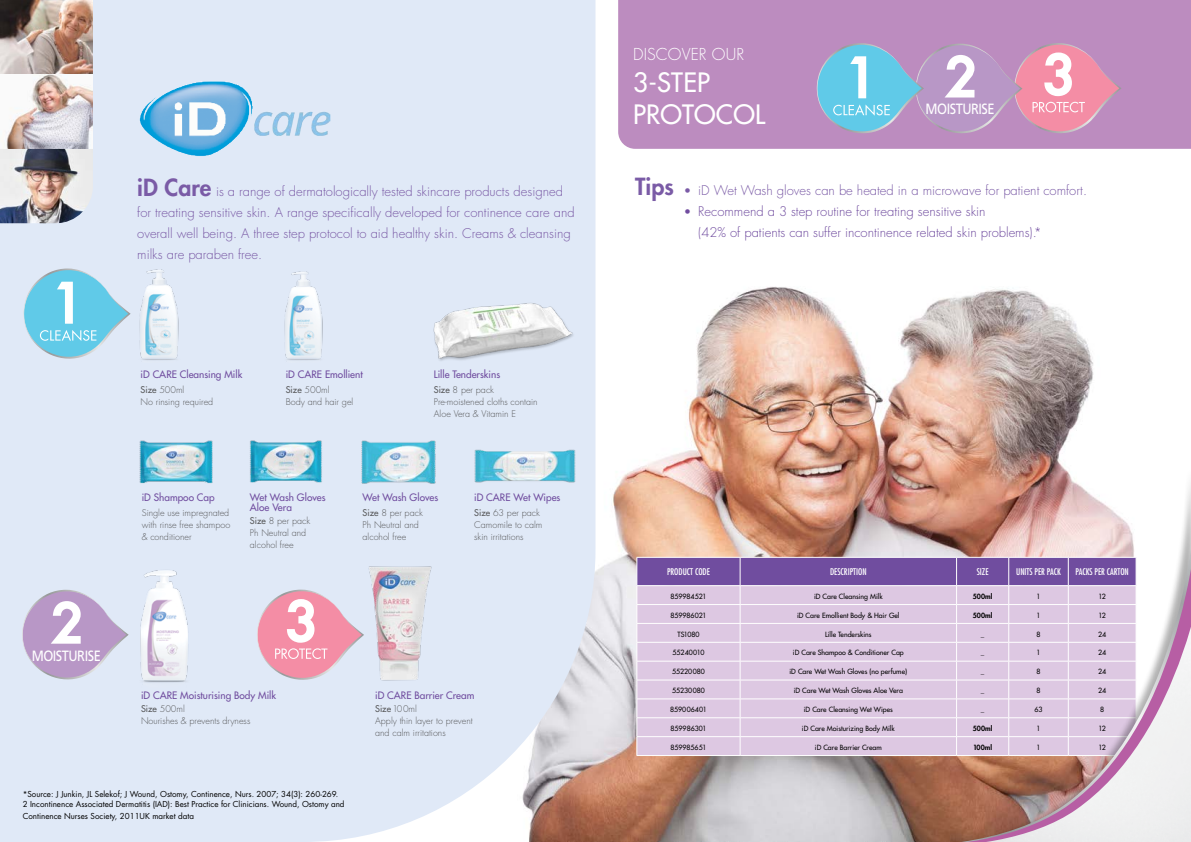
<style>
.page{position:relative;width:1191px;height:842px;background:#fff}
.page>*{position:absolute;margin:0;border:0;box-sizing:border-box;transform-origin:0 0}
.t1{font:500 26px/32px "Futura Std";letter-spacing:.005em;color:#fff}
.t2{font:300 16px "Futura Std";letter-spacing:.005em;color:#fff}
.t3{font:14.9px "Frutiger";letter-spacing:-.04em;color:#fff;scale:.86 1}
.t4{font:300 13px/21px "Futura Std";color:#7a5ba6}
.t5{font:300 13px "Futura Std";color:#704c9f}
.t6{font:300 13px "Futura Std";color:#7a5aa6}
.cuerpo_de_texto{font:500 10px/10px "Futura Std";color:#704d9f}
.cuerpo_de_texto-2{font:300 9px/12px "Futura Std";color:#58595b}
.t7{font:condensed 9px "Futura Std";color:#fff}
.t8{font:8px/10px "Futura Std";color:#000}
.t9{font:500 7px "Futura Std";color:#000}
.t10{font:800 7px "Futura Std";color:#000}
.s1{font-weight:800;font-size:23px}
.s2{font-weight:500}
.s3{font-weight:800;font-size:23px;color:#7a5ba6}
.s4{font-weight:800;font-size:12px}
</style>
<div class="page">
<img style="left:595px;top:241px;width:499px;height:601px">
<svg style="left:636px;top:557px;width:254px;height:198px;background:#d0bada"></svg>
<hr style="left:636px;top:755px;width:104px;height:1px;background:#fff">
<hr style="left:740px;top:755px;width:216px;height:1px;background:#fff">
<div style="left:0;top:0;width:595px;height:842px;background:#e0e9f7"></div>
<img style="left:0;top:0;width:93px;height:223px">
<div style="left:618px;top:0;width:573px;height:149px;background:#bc8cbf"></div>
<img style="left:366px;top:553px;width:72px;height:133px">
<div style="left:890px;top:467px;width:301px;height:375px;background:#000;opacity:.31"></div>
<svg style="left:900px;top:475px;width:291px;height:367px"></svg>
<svg style="left:20px;top:265px;width:111px;height:103px;background:#a0d9ed"></svg>
<svg style="left:253px;top:586px;width:111px;height:103px;background:#eabdce"></svg>
<img style="left:124px;top:563px;width:79px;height:124px">
<img style="left:138px;top:434px;width:84px;height:67px">
<img style="left:240px;top:433px;width:92px;height:68px">
<img style="left:346px;top:432px;width:99px;height:69px">
<img style="left:466px;top:444px;width:111px;height:49px">
<img style="left:284px;top:267px;width:42px;height:95px">
<img style="left:139px;top:264px;width:43px;height:99px">
<svg style="left:0;top:841px;width:309px;height:1px"></svg>
<img style="left:255px;top:81px;width:75px;height:55px">
<svg style="left:304px;top:150px;width:65px;height:13px"></svg>
<img style="left:137px;top:73px;width:118px;height:88px">
<svg style="left:813px;top:40px;width:308px;height:103px;background:#b7a1c6"></svg>
<svg style="left:18px;top:586px;width:111px;height:101px;background:#ccc0dd"></svg>
<img style="left:419px;top:295px;width:161px;height:76px">
<p class="t4" style="left:137px;top:181px;width:439px"><span class="s1">iD Care</span> is a range of dermatologically tested skincare products designed for treating sensitive skin. A range specifically developed for continence care and overall well being. A three step protocol to aid healthy skin. Creams &amp; cleansing milks are paraben free.</p>
<p class="cuerpo_de_texto" style="left:141px;top:369px;width:103px">iD CARE Cleansing Milk</p>
<p class="cuerpo_de_texto-2" style="left:141px;top:384px;width:45px"><span class="s2">Size</span> 500ml</p>
<p class="cuerpo_de_texto-2" style="left:141px;top:396px;width:74px">No rinsing required</p>
<p class="cuerpo_de_texto" style="left:286px;top:369px;width:79px">iD CARE Emollient</p>
<p class="cuerpo_de_texto-2" style="left:286px;top:384px;width:45px"><span class="s2">Size</span> 500ml</p>
<p class="cuerpo_de_texto-2" style="left:286px;top:396px;width:69px">Body and hair gel</p>
<p class="cuerpo_de_texto" style="left:434px;top:369px;width:68px">Lille Tenderskins</p>
<p class="cuerpo_de_texto-2" style="left:434px;top:384px;width:62px"><span class="s2">Size</span> 8 per pack</p>
<p class="cuerpo_de_texto-2" style="left:434px;top:396px;width:105px">Pre-moistened cloths contain<br>Aloe Vera &amp; Vitamin E</p>
<p class="cuerpo_de_texto" style="left:142px;top:492px;width:74px">iD Shampoo Cap</p>
<p class="cuerpo_de_texto-2" style="left:142px;top:507px;width:90px">Single use impregnated with rinse free shampoo &amp; conditioner</p>
<p class="cuerpo_de_texto" style="left:250px;top:492px;width:77px">Wet Wash Gloves<br>Aloe Vera</p>
<p class="cuerpo_de_texto-2" style="left:250px;top:515px;width:62px"><span class="s2">Size</span> 8 per pack</p>
<p class="cuerpo_de_texto-2" style="left:250px;top:527px;width:58px">Ph Neutral and alcohol free</p>
<p class="cuerpo_de_texto" style="left:362px;top:492px;width:77px">Wet Wash Gloves</p>
<p class="cuerpo_de_texto-2" style="left:362px;top:507px;width:62px"><span class="s2">Size</span> 8 per pack</p>
<p class="cuerpo_de_texto-2" style="left:362px;top:519px;width:58px">Ph Neutral and alcohol free</p>
<p class="cuerpo_de_texto" style="left:474px;top:493px;width:88px">iD CARE Wet Wipes</p>
<p class="cuerpo_de_texto-2" style="left:474px;top:507px;width:67px"><span class="s2">Size</span> 63 per pack</p>
<p class="cuerpo_de_texto-2" style="left:474px;top:519px;width:70px">Camomile to calm skin irritations</p>
<p class="t3" style="left:32px;top:647px;width:82px">MOISTURISE</p>
<p class="cuerpo_de_texto" style="left:141px;top:690px;width:137px">iD CARE Moisturising Body Milk</p>
<p class="cuerpo_de_texto-2" style="left:141px;top:703px;width:45px"><span class="s2">Size</span> 500ml</p>
<p class="cuerpo_de_texto-2" style="left:141px;top:715px;width:111px">Nourishes &amp; prevents dryness</p>
<p class="t8" style="left:23px;top:789px;width:323px">*Source: J Junkin, JL Selekof; J Wound, Ostomy, Continence, Nurs. 2007; 34(3): 260-269.<br>2 Incontinence Associated Dermatitis (IAD): Best Practice for Clinicians. Wound, Ostomy and</p>
<p class="t8" style="left:23px;top:811px;width:173px">Continence Nurses Society, 2011UK market data</p>
<p class="cuerpo_de_texto" style="left:375px;top:691px;width:101px">iD CARE Barrier Cream</p>
<p class="cuerpo_de_texto-2" style="left:375px;top:703px;width:43px"><span class="s2">Size</span> 100ml</p>
<p class="cuerpo_de_texto-2" style="left:375px;top:715px;width:99px">Apply thin layer to prevent and calm irritations</p>
<p class="t2" style="left:633px;top:45px;width:113px">DISCOVER OUR</p>
<p class="t1" style="left:633px;top:67px;width:133px">3-STEP<br>PROTOCOL</p>
<p class="t3" style="left:925px;top:100px;width:82px">MOISTURISE</p>
<p class="t6" style="left:635px;top:183px;width:453px"><span class="s3">Tips</span> <span class="s4">•</span> iD Wet Wash gloves can be heated in a microwave for patient comfort.</p>
<p class="t5" style="left:684px;top:204px;width:303px"><span class="s4">•</span> Recommend a 3 step routine for treating sensitive skin</p>
<p class="t5" style="left:698px;top:225px;width:345px">(42% of patients can suffer incontinence related skin problems).*</p>
<p class="t7" style="left:667px;top:566px;width:44px">PRODUCT CODE</p>
<p class="t7" style="left:830px;top:566px;width:38px">DESCRIPTION</p>
<p class="t7" style="left:976px;top:566px;width:13px">SIZE</p>
<p class="t7" style="left:1016px;top:566px;width:46px">UNITS PER PACK</p>
<p class="t7" style="left:1075px;top:566px;width:55px">PACKS PER CARTON</p>
<p class="t9" style="left:670px;top:592px;width:38px">859984521</p>
<p class="t9" style="left:814px;top:592px;width:70px">iD Care Cleansing Milk</p>
<p class="t10" style="left:972px;top:592px;width:21px">500ml</p>
<p class="t9" style="left:1036px;top:592px;width:6px">1</p>
<p class="t9" style="left:1098px;top:592px;width:9px">12</p>
<p class="t9" style="left:670px;top:611px;width:38px">859986021</p>
<p class="t9" style="left:797px;top:611px;width:104px">iD Care Emollient Body &amp; Hair Gel</p>
<p class="t10" style="left:972px;top:611px;width:21px">500ml</p>
<p class="t9" style="left:1036px;top:611px;width:6px">1</p>
<p class="t9" style="left:1098px;top:611px;width:9px">12</p>
<p class="t9" style="left:677px;top:630px;width:24px">TS1080</p>
<p class="t9" style="left:825px;top:630px;width:48px">Lille Tenderskins</p>
<p class="t10" style="left:981px;top:629px;width:5px">_</p>
<p class="t9" style="left:1036px;top:630px;width:6px">8</p>
<p class="t9" style="left:1098px;top:630px;width:10px">24</p>
<p class="t9" style="left:672px;top:648px;width:33px">55240010</p>
<p class="t9" style="left:793px;top:648px;width:112px">iD Care Shampoo &amp; Conditioner Cap</p>
<p class="t10" style="left:981px;top:648px;width:5px">_</p>
<p class="t9" style="left:1036px;top:648px;width:6px">1</p>
<p class="t9" style="left:1098px;top:648px;width:10px">24</p>
<p class="t9" style="left:672px;top:667px;width:34px">55220080</p>
<p class="t9" style="left:789px;top:667px;width:119px">iD Care Wet Wash Gloves (no perfume)</p>
<p class="t10" style="left:981px;top:667px;width:5px">_</p>
<p class="t9" style="left:1036px;top:667px;width:6px">8</p>
<p class="t9" style="left:1098px;top:667px;width:10px">24</p>
<p class="t9" style="left:672px;top:686px;width:34px">55230080</p>
<p class="t9" style="left:793px;top:686px;width:111px">iD Care Wet Wash Gloves Aloe Vera</p>
<p class="t10" style="left:981px;top:686px;width:5px">_</p>
<p class="t9" style="left:1036px;top:686px;width:6px">8</p>
<p class="t9" style="left:1098px;top:686px;width:10px">24</p>
<p class="t9" style="left:670px;top:705px;width:38px">859006401</p>
<p class="t9" style="left:804px;top:705px;width:90px">iD Care Cleansing Wet Wipes</p>
<p class="t10" style="left:981px;top:705px;width:5px">_</p>
<p class="t9" style="left:1034px;top:705px;width:10px">63</p>
<p class="t9" style="left:1100px;top:705px;width:6px">8</p>
<p class="t9" style="left:670px;top:724px;width:37px">859986301</p>
<p class="t9" style="left:802px;top:724px;width:94px">iD Care Moisturizing Body Milk</p>
<p class="t10" style="left:972px;top:724px;width:21px">500ml</p>
<p class="t9" style="left:1036px;top:724px;width:6px">1</p>
<p class="t9" style="left:1098px;top:724px;width:9px">12</p>
<p class="t9" style="left:670px;top:743px;width:38px">859985651</p>
<p class="t9" style="left:815px;top:743px;width:68px">iD Care Barrier Cream</p>
<p class="t10" style="left:973px;top:743px;width:21px">100ml</p>
<p class="t9" style="left:1036px;top:743px;width:6px">1</p>
<p class="t9" style="left:1098px;top:743px;width:9px">12</p>
</div>
